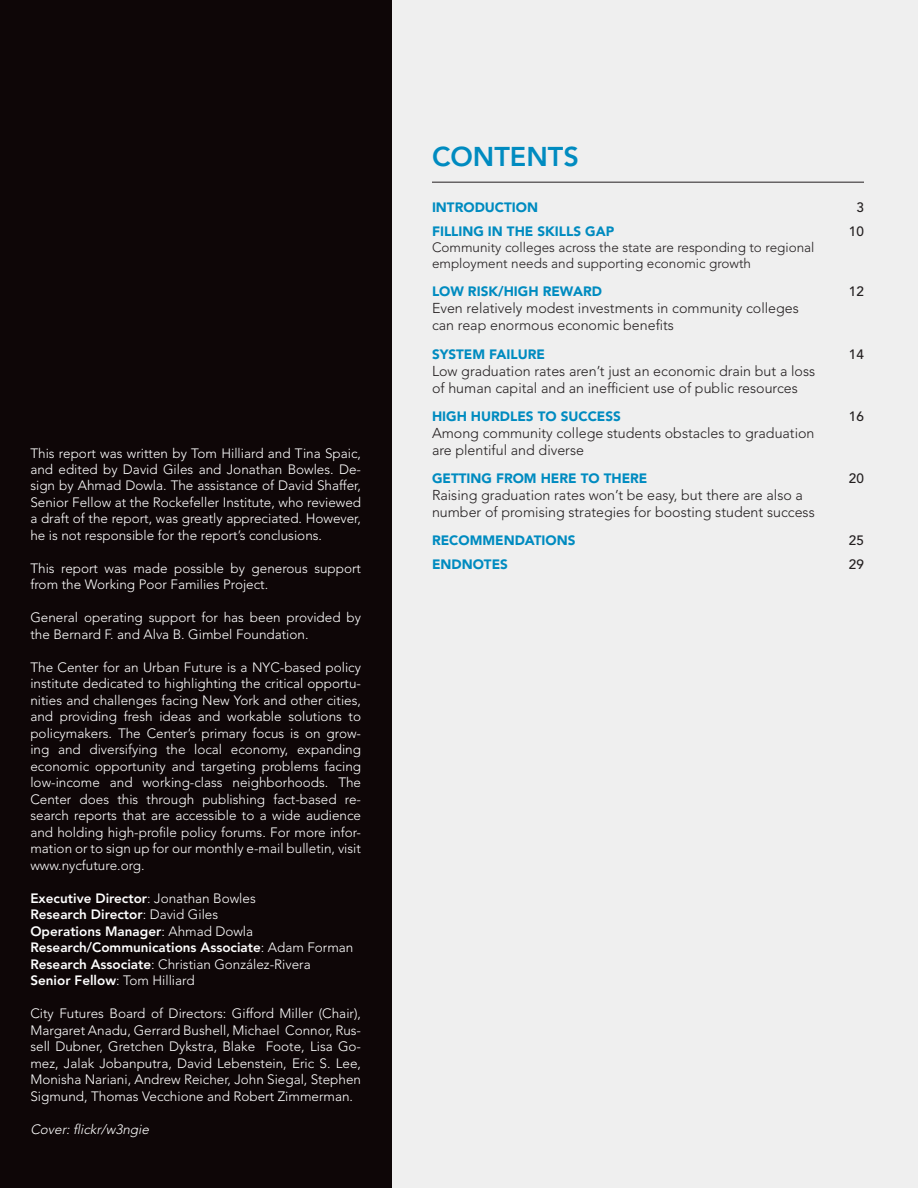
<style>
.page{position:relative;width:918px;height:1188px;background:#efefef}
.page>*{position:absolute;margin:0;border:0;box-sizing:border-box;transform-origin:0 0}
.t1{font:800 27px "Avenir LT Std";color:#008bc0}
.t2{font:300 14.25px/17.1px "Avenir LT Std";color:#231f20}
.t3{font:300 13.5px/16.5px "Avenir LT Std";color:#fff;text-align:justify}
.t4{font:800 13.5px/16.5px "Avenir LT Std";color:#fff}
.t5{font:900 13.5px "Avenir LT Std";color:#008bc0}
.t6{font:300 13.5px/16.2px "Avenir LT Std";color:#231f20}
.t7{font:italic 300 13.5px "Avenir LT Std";color:#fff}
.t8{font:500 13.5px "Avenir LT Std";color:#231f20}
.s1{font-weight:300}
</style>
<div class="page">
<div style="left:0;top:0;width:392px;height:1188px;background:#0e0607"></div>
<hr style="left:432px;top:182px;width:432px;height:1px;background:#231f20">
<p class="t3" style="left:30px;top:445px;width:332px">This report was written by Tom Hilliard and Tina Spaic, and edited by David Giles and Jonathan Bowles. De&shy;sign by Ahmad Dowla. The assistance of David Shaffer, Senior Fellow at the Rockefeller Institute, who reviewed a draft of the report, was greatly appreciated. However, he is not responsible for the report’s conclusions.</p>
<p class="t3" style="left:30px;top:560px;width:332px">This report was made possible by generous support from the Working Poor Families Project.</p>
<p class="t3" style="left:30px;top:610px;width:332px">General operating support for has been provided by the Bernard F. and Alva B. Gimbel Foundation.</p>
<p class="t3" style="left:30px;top:659px;width:332px">The Center for an Urban Future is a NYC-based policy institute dedicated to highlighting the critical opportu&shy;nities and challenges facing New York and other cities, and providing fresh ideas and workable solutions to policymakers. The Center’s primary focus is on grow&shy;ing and diversifying the local economy, expanding economic opportunity and targeting problems facing low-income and working-class neighborhoods. The Center does this through publishing fact-based re&shy;search reports that are accessible to a wide audience and holding high-profile policy forums. For more infor&shy;mation or to sign up for our monthly e-mail bulletin, visit www.nycfuture.org.</p>
<p class="t4" style="left:30px;top:890px;width:325px">Executive Director<span class="s1">: Jonathan Bowles<br></span>Research Director<span class="s1">: David Giles<br></span>Operations Manager<span class="s1">: Ahmad Dowla </span>Research/Communications Associate<span class="s1">: Adam Forman </span>Research Associate<span class="s1">: Christian González-Rivera </span>Senior Fellow<span class="s1">: Tom Hilliard</span></p>
<p class="t3" style="left:30px;top:1006px;width:332px">City Futures Board of Directors: Gifford Miller (Chair), Margaret Anadu, Gerrard Bushell, Michael Connor, Rus&shy;sell Dubner, Gretchen Dykstra, Blake Foote, Lisa Go&shy;mez, Jalak Jobanputra, David Lebenstein, Eric S. Lee, Monisha Nariani, Andrew Reicher, John Siegal, Stephen Sigmund, Thomas Vecchione and Robert Zimmerman.</p>
<p class="t7" style="left:30px;top:1121px;width:123px">Cover:flickr/w3ngie</p>
<h1 class="t1" style="left:432px;top:140px;width:148px">CONTENTS</h1>
<p class="t5" style="left:432px;top:199px;width:108px">INTRODUCTION</p>
<p class="t8" style="left:856px;top:200px;width:9px">3</p>
<p class="t5" style="left:432px;top:223px;width:184px">FILLING IN THE SKILLS GAP</p>
<p class="t8" style="left:849px;top:223px;width:17px">10</p>
<p class="t6" style="left:432px;top:239px;width:384px">Community colleges across the state are responding to regional employment needs and supporting economic growth</p>
<p class="t5" style="left:432px;top:283px;width:172px">LOW RIS K/HI GH REWARD</p>
<p class="t8" style="left:849px;top:284px;width:17px">12</p>
<p class="t2" style="left:432px;top:300px;width:368px">Even relatively modest investments in community colleges can reap enormous economic benefits</p>
<p class="t5" style="left:432px;top:346px;width:115px">SYSTEM FAILURE</p>
<p class="t8" style="left:849px;top:346px;width:17px">14</p>
<p class="t2" style="left:432px;top:362px;width:385px">Low graduation rates aren’t just an economic drain but a loss of human capital and an inefficient use of public resources</p>
<p class="t5" style="left:432px;top:408px;width:182px">HIGH HURDLES TO SUCCESS</p>
<p class="t8" style="left:849px;top:408px;width:17px">16</p>
<p class="t2" style="left:432px;top:425px;width:384px">Among community college students obstacles to graduation are plentiful and diverse</p>
<p class="t5" style="left:432px;top:470px;width:217px">GETTING FROM HERE TO THERE</p>
<p class="t8" style="left:849px;top:471px;width:17px">20</p>
<p class="t2" style="left:432px;top:487px;width:384px">Raising graduation rates won’t be easy, but there are also a number of promising strategies for boosting student success</p>
<p class="t5" style="left:432px;top:533px;width:144px">RECOMMENDATIONS</p>
<p class="t8" style="left:849px;top:533px;width:17px">25</p>
<p class="t5" style="left:432px;top:556px;width:77px">ENDNOTES</p>
<p class="t8" style="left:849px;top:557px;width:17px">29</p>
</div>
